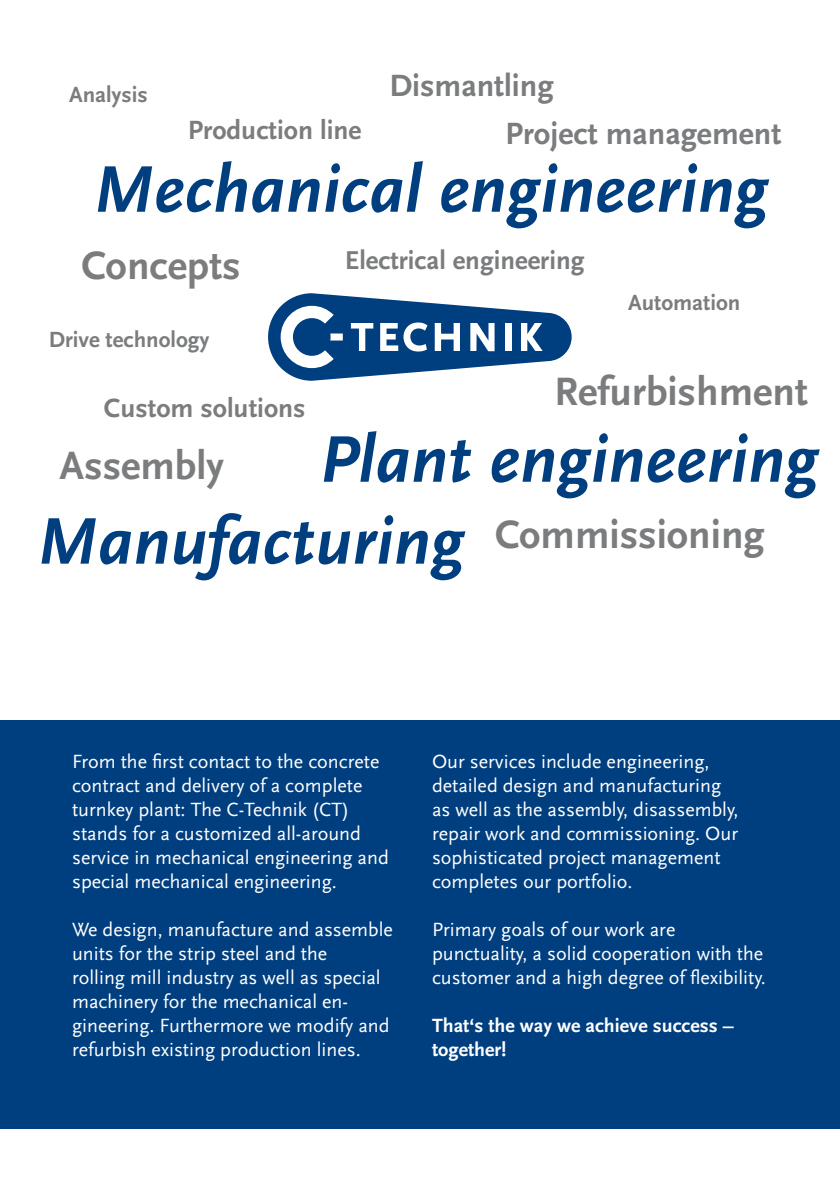
<style>
.page{position:relative;width:840px;height:1191px;background:#fff}
.page>*{position:absolute;margin:0;border:0;box-sizing:border-box;transform-origin:0 0}
.t1{font:italic 700 68.8px/81.8px "Scala Sans";color:#003f7f}
.t2{font:700 41.4px "Scala Sans";color:#7b7c7e}
.t3{font:700 32.2px "Scala Sans";color:#7b7c7e}
.t4{font:700 27.6px "Scala Sans";color:#7b7c7e}
.t5{font:700 27px "Scala Sans";color:#7b7c7e}
.t6{font:700 23px "Scala Sans";color:#7b7c7e}
.t7{font:20px/24px "Scala Sans";color:#fff}
.t8{font:700 20px/24px "Scala Sans";color:#fff}
</style>
<div class="page">
<div style="left:0;top:720px;width:839px;height:408px;background:#003f7f"></div>
<svg style="left:268px;top:293px;width:303px;height:88px"></svg>
<p class="t6" style="left:69px;top:82px;width:80px">Analysis</p>
<h3 class="t4" style="left:188px;top:115px;width:175px">Production line</h3>
<h3 class="t3" style="left:389px;top:68px;width:166px">Dismantling</h3>
<h3 class="t3" style="left:505px;top:116px;width:277px">Project management</h3>
<h1 class="t1" style="left:93px;top:150px;width:675px">Mechanical engineering</h1>
<h2 class="t2" style="left:82px;top:243px;width:160px">Concepts</h2>
<p class="t6" style="left:49px;top:327px;width:162px">Drive technology</p>
<h3 class="t4" style="left:104px;top:393px;width:203px">Custom solutions</h3>
<h3 class="t5" style="left:345px;top:245px;width:241px">Electrical engineering</h3>
<p class="t6" style="left:627px;top:290px;width:114px">Automation</p>
<h2 class="t2" style="left:553px;top:369px;width:255px">Refurbishment</h2>
<h1 class="t1" style="left:37px;top:420px;width:782px;text-indent:282px">Plant engineering<br>Manufacturing</h1>
<h2 class="t2" style="left:60px;top:443px;width:166px">Assembly</h2>
<h2 class="t2" style="left:495px;top:512px;width:270px">Commissioning</h2>
<p class="t7" style="left:72px;top:750px;width:318px">From the first contact to the concrete contract and delivery of a complete turnkey plant: The C-Technik (CT) stands for a customized all-around service in mechanical engineering and special mechanical engineering.</p>
<p class="t7" style="left:72px;top:918px;width:322px">We design, manufacture and assemble units for the strip steel and the<br>rolling mill industry as well as special machinery for the mechanical en&shy;gineering. Furthermore we modify and refurbish existing production lines.</p>
<p class="t7" style="left:432px;top:750px;width:308px">Our services include engineering, detailed design and manufacturing as well as the assembly, disassembly, repair work and commissioning. Our sophisticated project management completes our portfolio.</p>
<p class="t7" style="left:432px;top:918px;width:335px">Primary goals of our work are punctuality, a solid cooperation with the customer and a high degree of flexibility.</p>
<p class="t8" style="left:432px;top:1014px;width:303px">That‘s the way we achieve success – together!</p>
</div>
